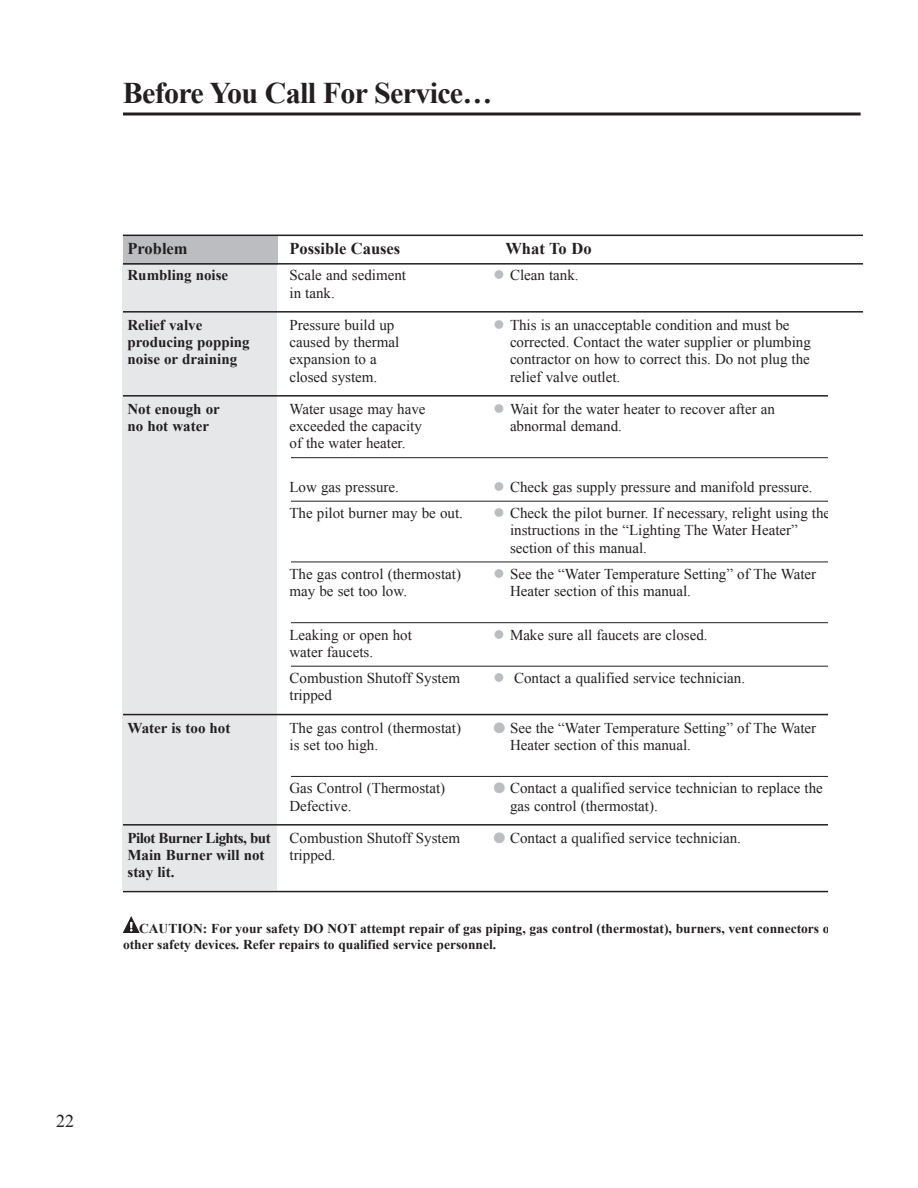
<style>
.page{position:relative;width:918px;height:1188px;background:#fff}
.page>*{position:absolute;margin:0;border:0;box-sizing:border-box;transform-origin:0 0}
.t1{font:700 30px "Times New Roman";letter-spacing:-.025em;color:#231f20}
.t2{font:18px "Times New Roman";color:#231f20}
.t3{font:700 16.5px "Times New Roman";color:#231f20}
.t4{font:15px/17.2px "Times New Roman";color:#231f20}
.t5{font:700 15px "Times New Roman";color:#231f20}
.t6{font:700 13.5px/15.8px "Times New Roman";color:#231f20}
.s1{color:#bcbdc0}
.s2{font-weight:700}
</style>
<div class="page">
<div style="left:123px;top:264px;width:154px;height:626px;background:#e6e7e9"></div>
<div style="left:123px;top:236px;width:154px;height:29px;background:#bcbdc0"></div>
<hr style="left:123px;top:235px;width:740px;height:1px;background:#231f20">
<hr style="left:123px;top:263px;width:740px;height:2px;background:#231f20">
<hr style="left:123px;top:311px;width:740px;height:2px;background:#231f20">
<hr style="left:123px;top:395px;width:740px;height:2px;background:#231f20">
<hr style="left:291px;top:457px;width:572px;height:1px;background:#231f20">
<hr style="left:291px;top:501px;width:572px;height:1px;background:#231f20">
<hr style="left:291px;top:562px;width:572px;height:1px;background:#231f20">
<hr style="left:291px;top:622px;width:572px;height:1px;background:#231f20">
<hr style="left:291px;top:666px;width:572px;height:1px;background:#231f20">
<hr style="left:123px;top:714px;width:740px;height:1px;background:#231f20">
<hr style="left:291px;top:776px;width:572px;height:1px;background:#231f20">
<hr style="left:123px;top:824px;width:740px;height:2px;background:#231f20">
<hr style="left:123px;top:891px;width:740px;height:1px;background:#231f20">
<svg style="left:123px;top:917px;width:16px;height:16px"></svg>
<svg style="left:123px;top:112px;width:738px;height:4px;background:#595657"></svg>
<div style="left:829px;top:394px;width:89px;height:768px;background:#fff"></div>
<h1 class="t1" style="left:123px;top:76px;width:371px">Before You Call For Service…</h1>
<p class="t3" style="left:128px;top:239px;width:62px">Problem</p>
<p class="t3" style="left:289px;top:239px;width:112px">Possible Causes</p>
<p class="t3" style="left:505px;top:239px;width:88px">What To Do</p>
<p class="t5" style="left:128px;top:267px;width:102px">Rumbling noise</p>
<p class="t4" style="left:290px;top:267px;width:118px">Scale and sediment</p>
<p class="t4" style="left:494px;top:267px;width:87px"><span class="s1">●</span> Clean tank.</p>
<p class="t4" style="left:290px;top:284px;width:47px">in tank.</p>
<p class="t5" style="left:128px;top:316px;width:76px">Relief valve</p>
<p class="t4" style="left:290px;top:316px;width:106px">Pressure build up</p>
<p class="t4" style="left:494px;top:316px;width:298px"><span class="s1">●</span> This is an unacceptable condition and must be</p>
<p class="t5" style="left:128px;top:334px;width:124px">producing popping</p>
<p class="t4" style="left:290px;top:333px;width:111px">caused by thermal</p>
<p class="t4" style="left:510px;top:333px;width:302px">corrected. Contact the water supplier or plumbing</p>
<p class="t5" style="left:128px;top:351px;width:111px">noise or draining</p>
<p class="t4" style="left:290px;top:351px;width:89px">expansion to a</p>
<p class="t4" style="left:510px;top:351px;width:301px">contractor on how to correct this. Do not plug the</p>
<p class="t4" style="left:290px;top:368px;width:89px">closed system.</p>
<p class="t4" style="left:510px;top:368px;width:112px">relief valve outlet.</p>
<p class="t5" style="left:128px;top:400px;width:94px">Not enough or</p>
<p class="t4" style="left:290px;top:400px;width:138px">Water usage may have</p>
<p class="t4" style="left:494px;top:400px;width:283px"><span class="s1">●</span> Wait for the water heater to recover after an</p>
<p class="t5" style="left:128px;top:418px;width:83px">no hot water</p>
<p class="t4" style="left:290px;top:417px;width:134px">exceeded the capacity</p>
<p class="t4" style="left:510px;top:417px;width:114px">abnormal demand.</p>
<p class="t4" style="left:290px;top:435px;width:118px">of the water heater.</p>
<p class="t4" style="left:290px;top:478px;width:111px">Low gas pressure.</p>
<p class="t4" style="left:494px;top:478px;width:321px"><span class="s1">●</span> Check gas supply pressure and manifold pressure.</p>
<p class="t4" style="left:290px;top:504px;width:175px">The pilot burner may be out.</p>
<p class="t4" style="left:510px;top:504px;width:322px;text-indent:-16px"><span class="s1">●</span> Check the pilot burner. If necessary, relight using the instructions in the “Lighting The Water Heater” section of this manual.</p>
<p class="t4" style="left:290px;top:565px;width:173px">The gas control (thermostat)</p>
<p class="t4" style="left:494px;top:565px;width:324px"><span class="s1">●</span> See the “Water Temperature Setting” of The Water</p>
<p class="t4" style="left:290px;top:582px;width:119px">may be set too low.</p>
<p class="t4" style="left:510px;top:582px;width:183px">Heater section of this manual.</p>
<p class="t4" style="left:290px;top:626px;width:124px">Leaking or open hot</p>
<p class="t4" style="left:494px;top:626px;width:216px"><span class="s1">●</span> Make sure all faucets are closed.</p>
<p class="t4" style="left:290px;top:639px;width:172px;line-height:26.2px">water faucets.<br>Combustion Shutoff System</p>
<p class="t4" style="left:494px;top:669px;width:253px"><span class="s1">●</span> Contact a qualified service technician.</p>
<p class="t4" style="left:290px;top:687px;width:44px">tripped</p>
<p class="t5" style="left:128px;top:719px;width:104px">Water is too hot</p>
<p class="t4" style="left:290px;top:719px;width:173px">The gas control (thermostat)</p>
<p class="t4" style="left:510px;top:719px;width:308px">See the “Water Temperature Setting” of The Water</p>
<p class="t4" style="left:290px;top:736px;width:90px">is set too high.</p>
<p class="t4" style="left:510px;top:736px;width:183px">Heater section of this manual.</p>
<p class="t4" style="left:290px;top:780px;width:157px">Gas Control (Thermostat)</p>
<p class="t4" style="left:510px;top:780px;width:314px">Contact a qualified service technician to replace the</p>
<p class="t4" style="left:290px;top:797px;width:64px">Defective.</p>
<p class="t4" style="left:510px;top:797px;width:149px">gas control (thermostat).</p>
<p class="t4" style="left:128px;top:829px;width:334px"><span class="s2">Pilot Burner Lights, but</span> Combustion Shutoff System</p>
<p class="t4" style="left:510px;top:829px;width:232px">Contact a qualified service technician.</p>
<p class="t5" style="left:128px;top:847px;width:139px">Main Burner will not</p>
<p class="t4" style="left:290px;top:846px;width:48px">tripped.</p>
<p class="t5" style="left:128px;top:864px;width:49px">stay lit.</p>
<p class="t6" style="left:123px;top:920px;width:714px;text-indent:16px">CAUTION: For your safety DO NOT attempt repair of gas piping, gas control (thermostat), burners, vent connectors or other safety devices. Refer repairs to qualified service personnel.</p>
<p class="t2" style="left:56px;top:1111px;width:19px">22</p>
</div>
